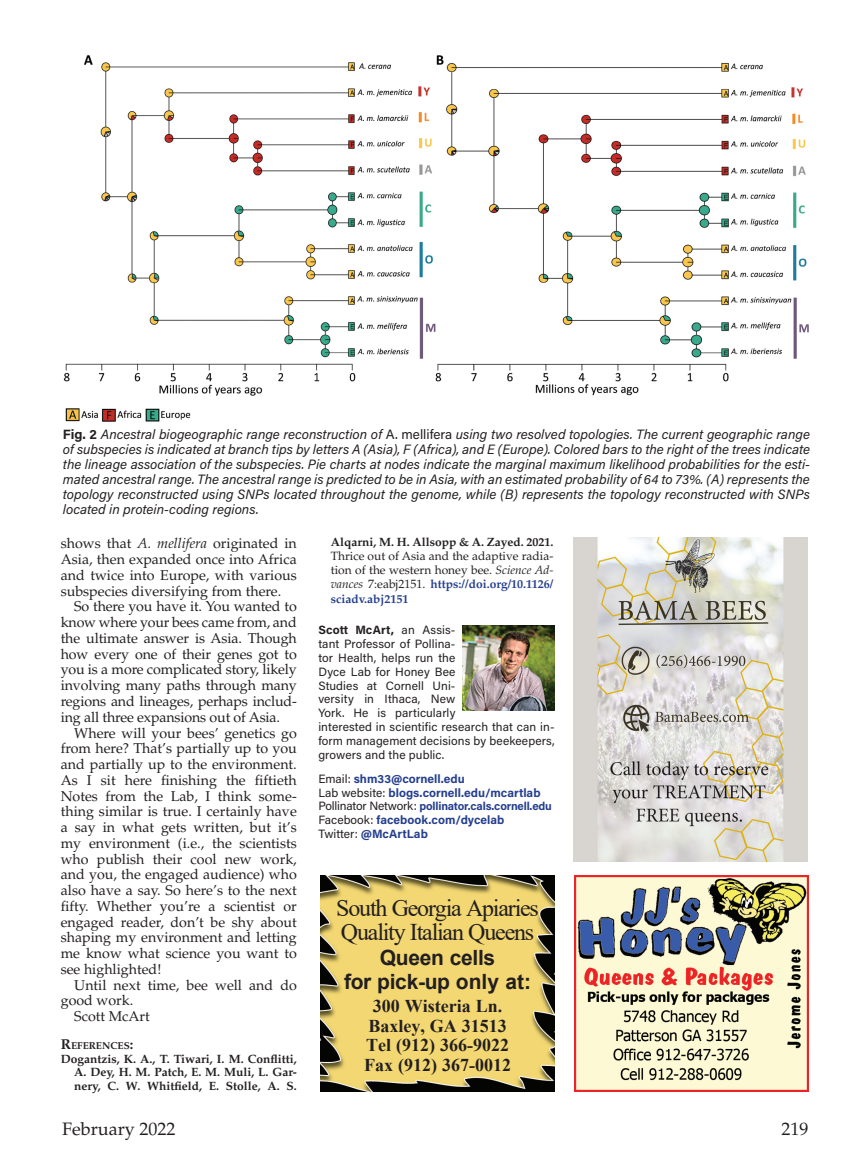
<style>
.page{position:relative;width:864px;height:1175px;background:#fff}
.page>*{position:absolute;margin:0;border:0;box-sizing:border-box;transform-origin:0 0}
.t1{font:24px "Times New Roman";letter-spacing:-.05em;color:#231f20}
.t2{font:700 21px "Arial";letter-spacing:-.015em;color:#231f20}
.t3{font:700 18px "Times New Roman";color:#231f20}
.t4{font:18px "Palatino";color:#231f20}
.t5{font:14.25px/15.8px "Palatino";color:#231f20;text-align:justify}
.Captions{font:italic 13.5px/15px "Acumin Pro";color:#231f20;text-align:justify}
.t6{font:12px/13.8px "Acumin Pro";letter-spacing:.01em;color:#231f20}
.References{font:12px/13.8px "Palatino";color:#231f20;text-align:justify}
.Bio{font:700 12px "Acumin Pro";color:#253f8e}
.References-2{font:700 12px/13.8px "Palatino";color:#231f20;text-align:justify}
.References-3{font:700 12px "Palatino";color:#253f8e}
.t7{font:700 11.4px "Acumin Pro";letter-spacing:-.015em;color:#253f8e}
.Subheaders{font:700 10.05px "Palatino";color:#231f20}
.s1{font-weight:700;font-style:normal}
.s2{font-style:normal}
.s3{font-style:italic}
.s4{font-size:14.25px}
.s5{font-weight:700}
.s6{font-weight:700;color:#253f8e}
.s7{font-weight:400;color:#231f20}
.s8{font-weight:400;font-size:12px;color:#231f20}
</style>
<div class="page">
<img style="left:63px;top:55px;width:746px;height:367px">
<img style="left:463px;top:625px;width:91px;height:85px">
<img style="left:321px;top:875px;width:234px;height:216px">
<img style="left:574px;top:537px;width:234px;height:324px">
<img style="left:575px;top:875px;width:234px;height:216px">
<p class="Captions" style="left:63px;top:426px;width:749px"><span class="s1">Fig. 2</span> Ancestral biogeographic range reconstruction of <span class="s2">A. mellifera</span> using two resolved topologies. The current geographic range of subspecies is indicated at branch tips by letters A (Asia), F (Africa), and E (Europe). Colored bars to the right of the trees indicate the lineage association of the subspecies. Pie charts at nodes indicate the marginal maximum likelihood probabilities for the esti&shy;mated ancestral range. The ancestral range is predicted to be in Asia, with an estimated probability of 64 to 73%. (A) represents the topology reconstructed using SNPs located throughout the genome, while (B) represents the topology reconstructed with SNPs located in protein-coding regions.</p>
<p class="t5" style="left:61px;top:536px;width:238px">shows that <span class="s3">A. mellifera</span> originated in Asia, then expanded once into Africa and twice into Europe, with various subspecies diversifying from there.</p>
<p class="t5" style="left:61px;top:599px;width:238px;text-indent:14px">So there you have it. You wanted to know where your bees came from, and the ultimate answer is Asia. Though how every one of their genes got to you is a more complicated story, likely involving many paths through many regions and lineages, perhaps includ&shy;ing all three expansions out of Asia.</p>
<p class="t5" style="left:61px;top:725px;width:238px;text-indent:14px">Where will your bees’ genetics go from here? That’s partially up to you and partially up to the environment.<br>As I sit here finishing the fiftieth Notes from the Lab, I think some&shy;thing similar is true. I certainly have a say in what gets written, but it’s my environment (i.e., the scientists who publish their cool new work, and you, the engaged audience) who also have a say. So here’s to the next fifty. Whether you’re a scientist or engaged reader, don’t be shy about shaping my environment and letting me know what science you want to see highlighted!</p>
<p class="t5" style="left:61px;top:977px;width:238px;text-indent:14px">Until next time, bee well and do good work.</p>
<p class="t5" style="left:74px;top:1008px;width:77px">Scott McArt</p>
<p class="Subheaders" style="left:61px;top:1039px;width:74px"><span class="s4">R</span>EFERENCES<span class="s4">:</span></p>
<p class="References-2" style="left:74px;top:1051px;width:224px;text-indent:-14px">Dogantzis, K. A., T. Tiwari, I. M. Conflitti, A. Dey, H. M. Patch, E. M. Muli, L. Gar&shy;nery, C. W. Whitfield, E. Stolle, A. S.</p>
<p class="References" style="left:331px;top:535px;width:224px"><span class="s5">Alqarni, M. H. Allsopp &amp; A. Zayed. 2021.<br></span>Thrice out of Asia and the adaptive radia&shy;tion of the western honey bee. <span class="s3">Science Ad&shy;vances</span> 7:eabj2151. <span class="s6">https://doi.org/10.1126/</span></p>
<p class="References-3" style="left:331px;top:591px;width:79px">sciadv.abj2151</p>
<p class="t6" style="left:318px;top:622px;width:238px"><span class="s5">Scott McArt,</span> an Assis-<br>tant Professor of Pollina-<br>tor Health, helps run the<br>Dyce Lab for Honey Bee<br>Studies at Cornell Uni-<br>versity in Ithaca, New<br>York. He is particularly<br>interested in scientific research that can in&shy;form management decisions by beekeepers, growers and the public.</p>
<p class="Bio" style="left:318px;top:770px;width:148px"><span class="s7">Email:</span> shm33@cornell.edu</p>
<p class="Bio" style="left:318px;top:784px;width:224px"><span class="s7">Lab website:</span> blogs.cornell.edu/mcartlab</p>
<p class="t7" style="left:318px;top:798px;width:235px"><span class="s8">Pollinator Network:</span> pollinator.cals.cornell.edu</p>
<p class="Bio" style="left:318px;top:811px;width:188px"><span class="s7">Facebook:</span> facebook.com/dycelab</p>
<p class="Bio" style="left:318px;top:825px;width:111px"><span class="s7">Twitter:</span> @McArtLab</p>
<p class="t1" style="left:336px;top:891px;width:204px">South Georgia Apiaries</p>
<p class="t1" style="left:341px;top:915px;width:195px">Quality Italian Queens</p>
<p class="t2" style="left:380px;top:943px;width:117px">Queen cells</p>
<p class="t2" style="left:344px;top:967px;width:188px">for pick-up only at:</p>
<p class="t3" style="left:373px;top:993px;width:131px">300 Wisteria Ln.</p>
<p class="t3" style="left:368px;top:1012px;width:140px">Baxley, GA 31513</p>
<p class="t3" style="left:366px;top:1032px;width:144px">Tel (912) 366-9022</p>
<p class="t3" style="left:364px;top:1051px;width:148px">Fax (912) 367-0012</p>
<p class="t4" style="left:62px;top:1118px;width:115px">February 2022</p>
<p class="t4" style="left:782px;top:1118px;width:28px">219</p>
</div>
